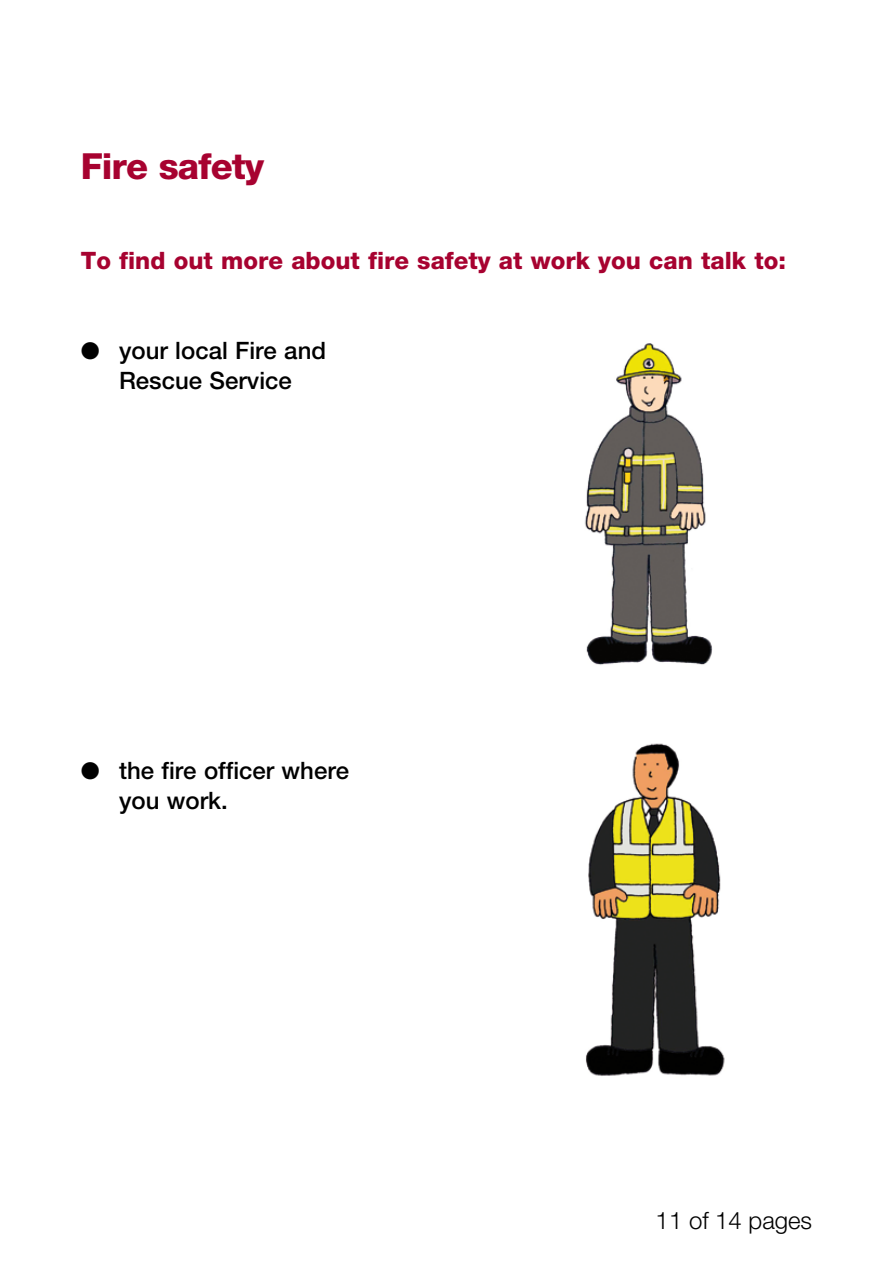
<style>
.page{position:relative;width:893px;height:1263px;background:#fff}
.page>*{position:absolute;margin:0;border:0;box-sizing:border-box;transform-origin:0 0}
.t1{font:800 36px "Helvetica Neue";letter-spacing:-.025em;color:#a70230}
.t2{font:500 24px/30px "Helvetica Neue";color:#000;text-align:center}
.t3{font:800 24px "Helvetica Neue";color:#a70230}
.t4{font:300 24px "Helvetica Neue";color:#000}
</style>
<div class="page">
<img style="left:584px;top:343px;width:129px;height:322px">
<img style="left:586px;top:743px;width:139px;height:333px">
<h3 class="t1" style="left:81px;top:145px;width:185px">Fire safety</h3>
<p class="t3" style="left:81px;top:246px;width:707px">To find out more about fire safety at work you can talk to:</p>
<p class="t2" style="left:81px;top:335px;width:247px">● your local Fire and<br>Rescue Service</p>
<p class="t2" style="left:119px;top:755px;width:232px;text-align:left;text-indent:-38px">● the fire officer where you work.</p>
<p class="t4" style="left:656px;top:1206px;width:158px">11 of 14 pages</p>
</div>
